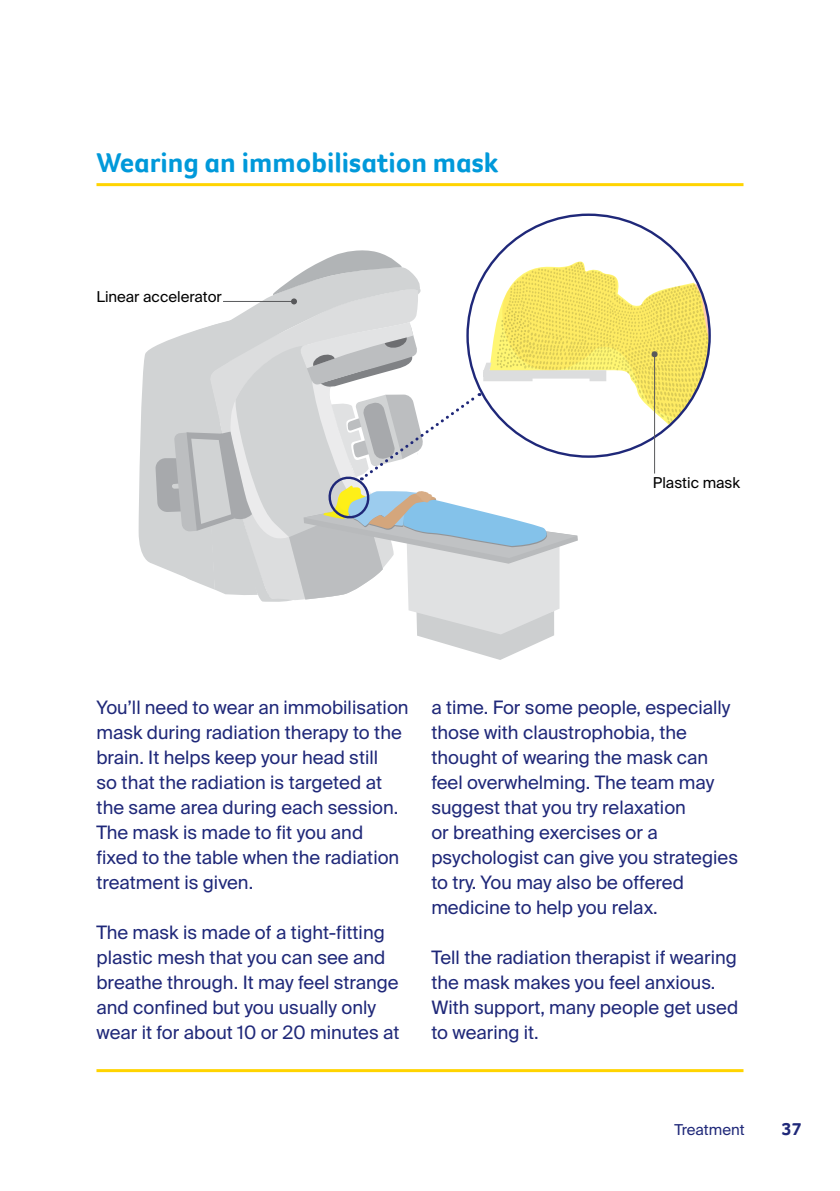
<style>
.page{position:relative;width:840px;height:1191px;background:#fff}
.page>*{position:absolute;margin:0;border:0;box-sizing:border-box;transform-origin:0 0}
.t1{font:700 28px "Foco CC";color:#0099da}
.t2{font:18.4px/25px "Suisse Intl";color:#1f2879}
.t3{font:700 18px "Foco CC";color:#1f2879}
.t4{font:15px "Suisse Intl";color:#000}
.t5{font:15px "Suisse Intl";color:#1f2879}
</style>
<div class="page">
<hr style="left:96px;top:183px;width:647px;height:3px;background:#ffd400">
<hr style="left:96px;top:1069px;width:647px;height:3px;background:#ffd400">
<svg style="left:138px;top:250px;width:571px;height:410px"></svg>
<h1 class="t1" style="left:96px;top:144px;width:403px">Wearing an immobilisation mask</h1>
<p class="t4" style="left:96px;top:287px;width:127px">Linear accelerator</p>
<p class="t4" style="left:652px;top:474px;width:89px">Plastic mask</p>
<p class="t2" style="left:96px;top:695px;width:313px">You’ll need to wear an immobilisation mask during radiation therapy to the brain. It helps keep your head still<br>so that the radiation is targeted at the same area during each session.<br>The mask is made to fit you and fixed to the table when the radiation treatment is given.</p>
<p class="t2" style="left:96px;top:920px;width:304px">The mask is made of a tight-fitting plastic mesh that you can see and breathe through. It may feel strange and confined but you usually only wear it for about 10 or 20 minutes at</p>
<p class="t2" style="left:431px;top:695px;width:308px">a time. For some people, especially those with claustrophobia, the thought of wearing the mask can feel overwhelming. The team may suggest that you try relaxation<br>or breathing exercises or a psychologist can give you strategies to try. You may also be offered medicine to help you relax.</p>
<p class="t2" style="left:431px;top:945px;width:308px">Tell the radiation therapist if wearing the mask makes you feel anxious.<br>With support, many people get used to wearing it.</p>
<p class="t5" style="left:674px;top:1121px;width:72px">Treatment</p>
<p class="t3" style="left:781px;top:1117px;width:21px">37</p>
</div>
